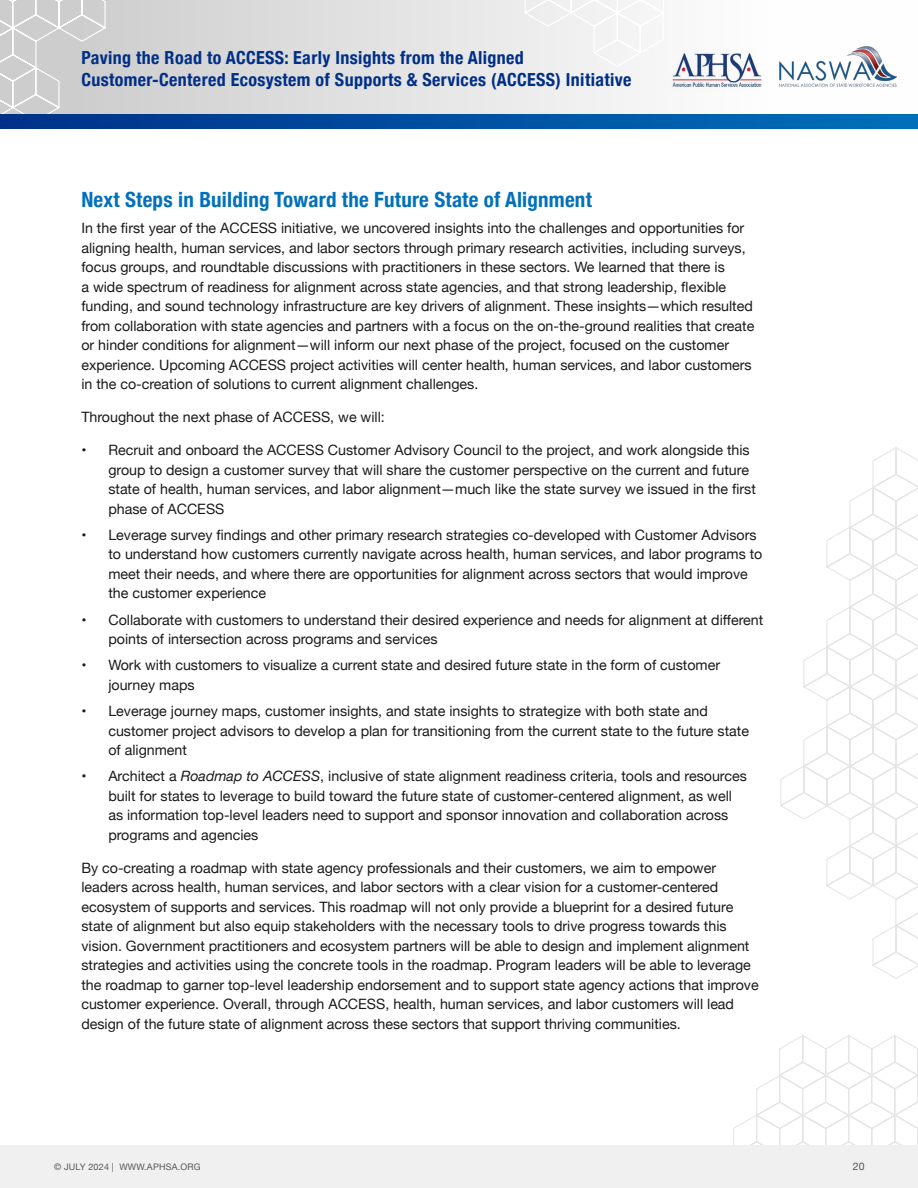
<style>
.page{position:relative;width:918px;height:1188px;background:#fff}
.page>*{position:absolute;margin:0;border:0;box-sizing:border-box;transform-origin:0 0}
.t1{font:700 condensed 21px "Helvetica Neue";letter-spacing:.01em;color:#0071bc}
.t2{font:700 condensed 18px/21.6px "Helvetica Neue";letter-spacing:.02em;color:#002f87}
.t3{font:14.25px/19.5px "Helvetica Neue";color:#1a1a1a}
.t4{font:10.5px "Helvetica Neue";color:#54565a}
.t5{font:9px "Helvetica Neue";letter-spacing:.02em;color:#54565a}
.s1{font-style:italic}
</style>
<div class="page">
<div style="left:0;top:0;width:918px;height:117px;background:#e1e1e1"></div>
<div style="left:0;top:0;width:200px;height:114px;background:#cfcfcf"></div>
<svg style="left:523px;top:0;width:395px;height:114px"></svg>
<svg style="left:803px;top:622px;width:115px;height:142px"></svg>
<svg style="left:826px;top:447px;width:92px;height:175px"></svg>
<svg style="left:685px;top:764px;width:233px;height:382px"></svg>
<svg style="left:0;top:114px;width:918px;height:15px;background:#0050a1"></svg>
<div style="left:0;top:1146px;width:918px;height:42px;background:#f0f0f0"></div>
<img style="left:671px;top:49px;width:93px;height:42px">
<img style="left:778px;top:46px;width:118px;height:41px">
<p class="t2" style="left:81px;top:46px;width:552px">Paving the Road to ACCESS: Early Insights from the Aligned<br>Customer-Centered Ecosystem of Supports &amp; Services (ACCESS) Initiative</p>
<h1 class="t1" style="left:81px;top:182px;width:512px">Next Steps in Building Toward the Future State of Alignment</h1>
<p class="t3" style="left:81px;top:219px;width:675px">In the first year of the ACCESS initiative, we uncovered insights into the challenges and opportunities for aligning health, human services, and labor sectors through primary research activities, including surveys, focus groups, and roundtable discussions with practitioners in these sectors. We learned that there is<br>a wide spectrum of readiness for alignment across state agencies, and that strong leadership, flexible funding, and sound technology infrastructure are key drivers of alignment. These insights—which resulted from collaboration with state agencies and partners with a focus on the on-the-ground realities that create or hinder conditions for alignment—will inform our next phase of the project, focused on the customer experience. Upcoming ACCESS project activities will center health, human services, and labor customers in the co-creation of solutions to current alignment challenges.</p>
<p class="t3" style="left:81px;top:408px;width:305px">Throughout the next phase of ACCESS, we will:</p>
<p class="t3" style="left:108px;top:441px;width:649px;text-indent:-27px">• Recruit and onboard the ACCESS Customer Advisory Council to the project, and work alongside this group to design a customer survey that will share the customer perspective on the current and future state of health, human services, and labor alignment—much like the state survey we issued in the first phase of ACCESS</p>
<p class="t3" style="left:108px;top:526px;width:656px;text-indent:-27px">• Leverage survey findings and other primary research strategies co-developed with Customer Advisors to understand how customers currently navigate across health, human services, and labor programs to meet their needs, and where there are opportunities for alignment across sectors that would improve the customer experience</p>
<p class="t3" style="left:108px;top:611px;width:656px;text-indent:-27px">• Collaborate with customers to understand their desired experience and needs for alignment at different points of intersection across programs and services</p>
<p class="t3" style="left:108px;top:656px;width:613px;text-indent:-27px">• Work with customers to visualize a current state and desired future state in the form of customer journey maps</p>
<p class="t3" style="left:108px;top:702px;width:642px;text-indent:-27px">• Leverage journey maps, customer insights, and state insights to strategize with both state and customer project advisors to develop a plan for transitioning from the current state to the future state of alignment</p>
<p class="t3" style="left:108px;top:767px;width:640px;text-indent:-27px">• Architect a <span class="s1">Roadmap to ACCESS</span>, inclusive of state alignment readiness criteria, tools and resources built for states to leverage to build toward the future state of customer-centered alignment, as well as information top-level leaders need to support and sponsor innovation and collaboration across programs and agencies</p>
<p class="t3" style="left:81px;top:859px;width:679px">By co-creating a roadmap with state agency professionals and their customers, we aim to empower leaders across health, human services, and labor sectors with a clear vision for a customer-centered ecosystem of supports and services. This roadmap will not only provide a blueprint for a desired future state of alignment but also equip stakeholders with the necessary tools to drive progress towards this vision. Government practitioners and ecosystem partners will be able to design and implement alignment strategies and activities using the concrete tools in the roadmap. Program leaders will be able to leverage the roadmap to garner top-level leadership endorsement and to support state agency actions that improve customer experience. Overall, through ACCESS, health, human services, and labor customers will lead design of the future state of alignment across these sectors that support thriving communities.</p>
<p class="t5" style="left:54px;top:1160px;width:148px">© JULY 2024 | WWW.APHSA.ORG</p>
<p class="t4" style="left:853px;top:1159px;width:13px">20</p>
</div>
